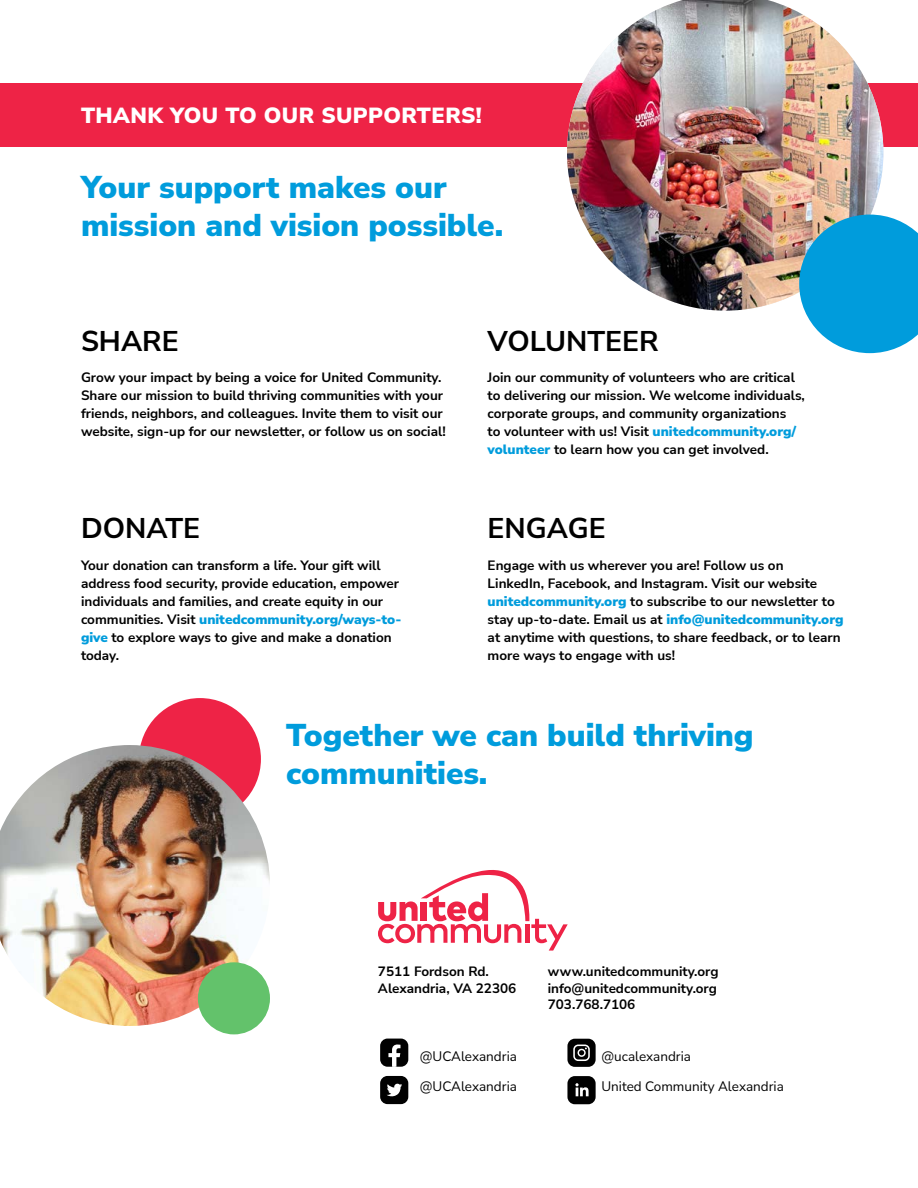
<style>
.page{position:relative;width:918px;height:1188px;background:#fff}
.page>*{position:absolute;margin:0;border:0;box-sizing:border-box;transform-origin:0 0}
.t1{font:900 31.5px/37.8px "Nunito Sans";color:#009cdc}
.t2{font:700 28.5px "Nunito Sans";color:#000}
.t3{font:900 21.9px "Nunito Sans";letter-spacing:.02em;color:#fff}
.t4{font:700 13.5px/18px "Nunito Sans";color:#000}
.t5{font:13.5px "Nunito Sans";color:#000}
.s1{font-weight:900;color:#009cdc}
</style>
<div class="page">
<div style="left:0;top:83px;width:918px;height:64px;background:#ee2346"></div>
<div style="left:139px;top:698px;width:122px;height:122px;background:#ee2346;border-radius:50%"></div>
<img style="left:0;top:745px;width:270px;height:281px">
<svg style="left:378px;top:870px;width:190px;height:81px"></svg>
<div style="left:380px;top:1076px;width:28px;height:28px;background:#010101;border-radius:7px"></div>
<svg style="left:387px;top:1084px;width:15px;height:13px"></svg>
<svg style="left:380px;top:1039px;width:28px;height:28px"></svg>
<img style="left:567px;top:0;width:316px;height:311px">
<div style="left:567px;top:1039px;width:29px;height:28px;background:#010101;border-radius:7px"></div>
<svg style="left:573px;top:1045px;width:17px;height:16px"></svg>
<div style="left:567px;top:1076px;width:29px;height:28px;background:#010101;border-radius:7px"></div>
<svg style="left:575px;top:1083px;width:14px;height:13px"></svg>
<svg style="left:799px;top:215px;width:119px;height:138px;background:#25a6da"></svg>
<div style="left:198px;top:962px;width:72px;height:72px;background:#63c26b;border-radius:50%"></div>
<h3 class="t3" style="left:81px;top:106px;width:402px">THANK YOU TO OUR SUPPORTERS!</h3>
<h1 class="t1" style="left:81px;top:170px;width:424px">Your support makes our mission and vision possible.</h1>
<h2 class="t2" style="left:81px;top:327px;width:99px">SHARE</h2>
<p class="t4" style="left:81px;top:369px;width:366px">Grow your impact by being a voice for United Community.<br>Share our mission to build thriving communities with your friends, neighbors, and colleagues. Invite them to visit our website, sign‐up for our newsletter, or follow us on social!</p>
<h2 class="t2" style="left:81px;top:515px;width:121px">DONATE</h2>
<p class="t4" style="left:81px;top:556px;width:322px">Your donation can transform a life. Your gift will address food security, provide education, empower individuals and families, and create equity in our communities. Visit <span class="s1">unitedcommunity.org/ways‐to‐ give</span> to explore ways to give and make a donation today.</p>
<h2 class="t2" style="left:488px;top:327px;width:173px">VOLUNTEER</h2>
<p class="t4" style="left:488px;top:369px;width:319px">Join our community of volunteers who are critical to delivering our mission. We welcome individuals, corporate groups, and community organizations<br>to volunteer with us! Visit <span class="s1">unitedcommunity.org/ volunteer</span> to learn how you can get involved.</p>
<h2 class="t2" style="left:488px;top:515px;width:120px">ENGAGE</h2>
<p class="t4" style="left:488px;top:555px;width:357px">Engage with us wherever you are! Follow us on<br>LinkedIn, Facebook, and Instagram. Visit our website <span class="s1">unitedcommunity.org</span> to subscribe to our newsletter to stay up‐to‐date. Email us at <span class="s1">info@unitedcommunity.org </span>at anytime with questions, to share feedback, or to learn more ways to engage with us!</p>
<h1 class="t1" style="left:286px;top:718px;width:469px">Together we can build thriving communities.</h1>
<p class="t4" style="left:378px;top:964px;width:140px;line-height:16.5px">7511 Fordson Rd.<br>Alexandria, VA 22306</p>
<p class="t4" style="left:548px;top:964px;width:172px;line-height:16.5px;text-align:justify">www.unitedcommunity.org info@unitedcommunity.org 703.768.7106</p>
<p class="t5" style="left:420px;top:1050px;width:99px">@UCAlexandria</p>
<p class="t5" style="left:420px;top:1080px;width:99px">@UCAlexandria</p>
<p class="t5" style="left:601px;top:1050px;width:91px">@ucalexandria</p>
<p class="t5" style="left:601px;top:1080px;width:184px">United Community Alexandria</p>
</div>
